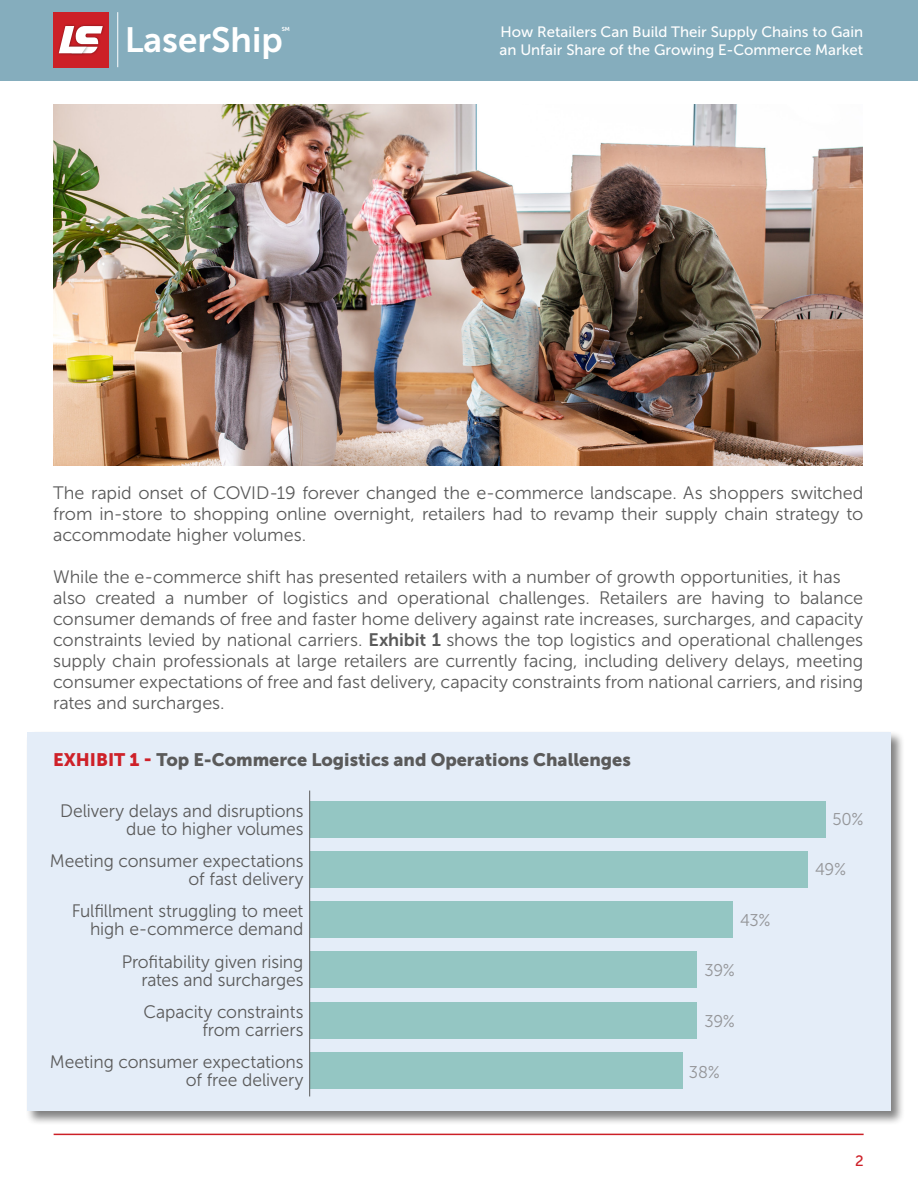
<style>
.page{position:relative;width:918px;height:1188px;background:#fff}
.page>*{position:absolute;margin:0;border:0;box-sizing:border-box;transform-origin:0 0}
.t1{font:34.95px "Museo Sans 700";color:#fff}
.t2{font:18px/21px "Museo Sans 300";letter-spacing:-.005em;color:#5a5a5a;text-align:right}
.t3{font:18px "Museo Sans 900";color:#5a5a5a}
.t4{font:16.95px "Museo Sans 300";letter-spacing:-.02em;color:#949598}
.t5{font:15px/18px "Museo Sans 500";color:#fff}
.t6{font:15px "Museo Sans 500";color:#ce2129}
.t7{font:5.7px "Museo Sans 700";color:#fff}
.s1{font-family:"Museo Sans 700"}
.s2{color:#ce2129}
</style>
<div class="page">
<div style="left:0;top:0;width:918px;height:81px;background:#85adbd"></div>
<hr style="left:117px;top:12px;width:1px;height:55px;background:#fff">
<div style="left:53px;top:12px;width:55px;height:55px;background:#cc2027"></div>
<img style="left:90px;top:24px;width:14px;height:31px">
<img style="left:58px;top:24px;width:32px;height:31px">
<svg style="left:59px;top:26px;width:44px;height:27px"></svg>
<hr style="left:54px;top:1134px;width:810px;height:1px;background:#cc2027">
<div style="left:25px;top:731px;width:881px;height:394px;background:#000;opacity:.5"></div>
<div style="left:27px;top:732px;width:864px;height:379px;background:#e4edf8"></div>
<div style="left:310px;top:801px;width:515px;height:36px;background:#94c6c3"></div>
<div style="left:310px;top:851px;width:497px;height:37px;background:#94c6c3"></div>
<div style="left:310px;top:901px;width:422px;height:37px;background:#94c6c3"></div>
<div style="left:310px;top:951px;width:387px;height:37px;background:#94c6c3"></div>
<div style="left:310px;top:1002px;width:387px;height:36px;background:#94c6c3"></div>
<div style="left:310px;top:1052px;width:372px;height:37px;background:#94c6c3"></div>
<hr style="left:309px;top:791px;width:1px;height:305px;background:#5a5a5a">
<img style="left:53px;top:105px;width:810px;height:360px">
<h1 class="t1" style="left:125px;top:20px;width:160px">LaserShip</h1>
<p class="t7" style="left:282px;top:26px;width:10px">SM</p>
<p class="t5" style="left:500px;top:23px;width:365px">How Retailers Can Build Their Supply Chains to Gain an Unfair Share of the Growing E-Commerce Market</p>
<p class="t2" style="left:53px;top:482px;width:812px;text-align:justify">The rapid onset of COVID-19 forever changed the e-commerce landscape. As shoppers switched from in-store to shopping online overnight, retailers had to revamp their supply chain strategy to accommodate higher volumes.</p>
<p class="t2" style="left:53px;top:566px;width:812px;text-align:left">While the e-commerce shift has presented retailers with a number of growth opportunities, it has also created a number of logistics and operational challenges. Retailers are having to balance consumer demands of free and faster home delivery against rate increases, surcharges, and capacity constraints levied by national carriers. <span class="s1">Exhibit 1</span> shows the top logistics and operational challenges supply chain professionals at large retailers are currently facing, including delivery delays, meeting consumer expectations of free and fast delivery, capacity constraints from national carriers, and rising rates and surcharges.</p>
<p class="t3" style="left:53px;top:749px;width:579px"><span class="s2">EXHIBIT 1 -</span> Top E-Commerce Logistics and Operations Challenges</p>
<p class="t2" style="left:60px;top:802px;width:245px;line-height:18px">Delivery delays and disruptions due to higher volumes</p>
<p class="t2" style="left:50px;top:852px;width:255px;line-height:18px">Meeting consumer expectations of fast delivery</p>
<p class="t2" style="left:72px;top:902px;width:233px;line-height:18px">Fulfillment struggling to meet high e-commerce demand</p>
<p class="t2" style="left:122px;top:953px;width:183px;line-height:18px">Profitability given rising rates and surcharges</p>
<p class="t2" style="left:143px;top:1003px;width:162px;line-height:18px">Capacity constraints from carriers</p>
<p class="t2" style="left:50px;top:1053px;width:255px;line-height:18px">Meeting consumer expectations of free delivery</p>
<p class="t4" style="left:740px;top:911px;width:32px">43%</p>
<p class="t4" style="left:704px;top:961px;width:32px">39%</p>
<p class="t4" style="left:704px;top:1012px;width:32px">39%</p>
<p class="t4" style="left:689px;top:1063px;width:32px">38%</p>
<p class="t4" style="left:833px;top:810px;width:33px">50%</p>
<p class="t4" style="left:815px;top:860px;width:33px">49%</p>
<p class="t6" style="left:855px;top:1153px;width:10px">2</p>
</div>
